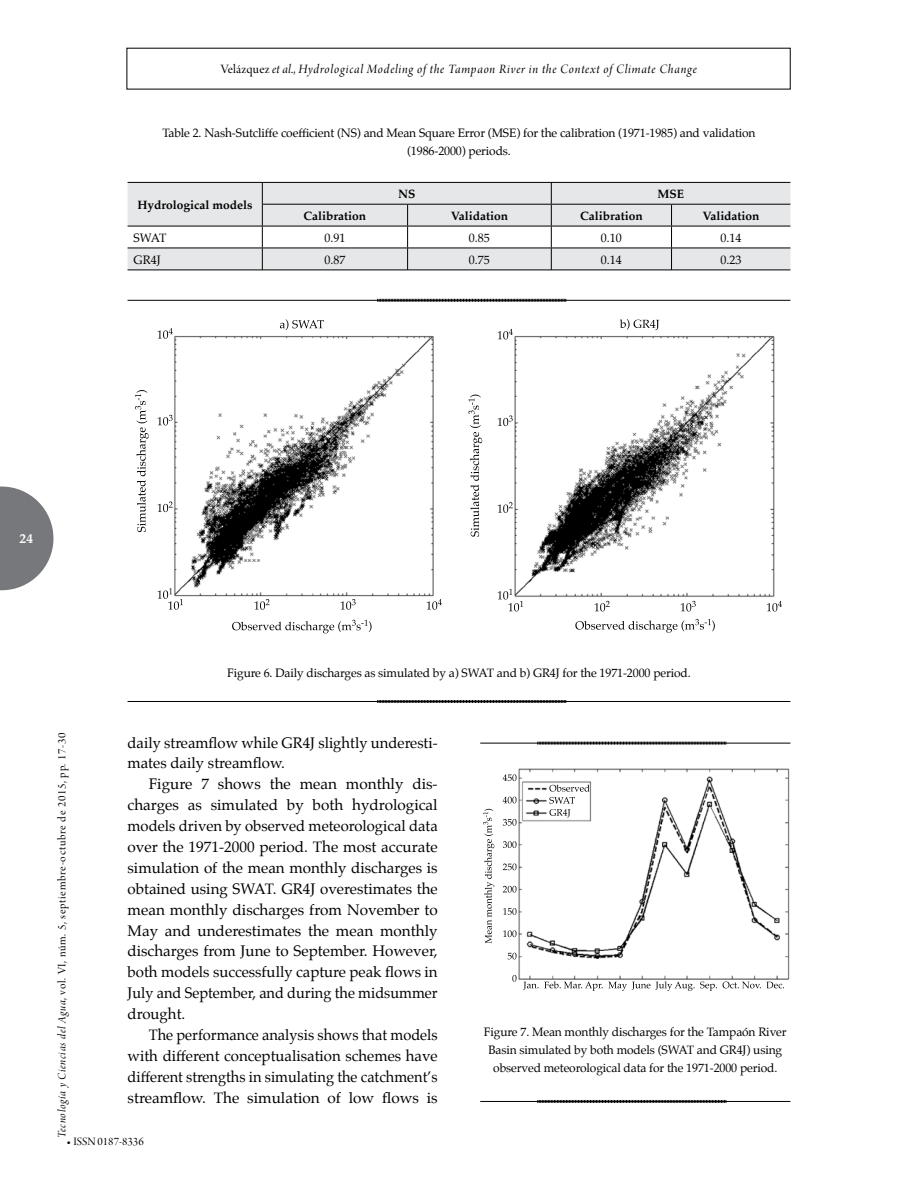
<style>
.page{position:relative;width:918px;height:1188px;background:#fff}
.page>*{position:absolute;margin:0;border:0;box-sizing:border-box;transform-origin:0 0}
.t1{font:15px/20.9px "Palatino";color:#000;text-align:justify}
.t2{font:13.5px "Arno Pro Italic Display";letter-spacing:.055em;color:#000}
.t3{font:700 13.5px "Palatino";color:#fff}
.t4{font:12px/18px "Palatino";letter-spacing:-.01em;color:#000;text-align:center}
.t5{font:12px "Arno Pro Display";letter-spacing:.06em;color:#000}
.t6{font:700 12px "Palatino";color:#000}
.t7{font:12px "Arno Pro Display";color:#000}
.s1{font-family:"Arno Pro Display"}
.s2{font-family:"Arno Pro Italic Display"}
.s3{font-family:"Arno Pro"}
</style>
<div class="page">
<svg style="left:0;top:487px;width:53px;height:103px"></svg>
<img style="left:136px;top:319px;width:642px;height:315px">
<img style="left:306px;top:620px;width:62px;height:10px">
<img style="left:649px;top:619px;width:62px;height:10px">
<img style="left:286px;top:319px;width:32px;height:11px">
<img style="left:620px;top:319px;width:35px;height:11px">
<img style="left:180px;top:599px;width:262px;height:6px">
<img style="left:520px;top:601px;width:262px;height:6px">
<img style="left:135px;top:390px;width:12px;height:20px">
<img style="left:468px;top:395px;width:13px;height:19px">
<img style="left:158px;top:328px;width:15px;height:93px">
<img style="left:498px;top:329px;width:15px;height:93px">
<hr style="left:128px;top:300px;width:662px;height:1px;background:#000">
<svg style="left:377px;top:299px;width:190px;height:3px"></svg>
<svg style="left:128px;top:183px;width:662px;height:87px;fill:#e6e7e8"></svg>
<hr style="left:262px;top:204px;width:146px;height:1px;background:#000">
<hr style="left:408px;top:204px;width:143px;height:1px;background:#000">
<hr style="left:551px;top:204px;width:121px;height:1px;background:#000">
<hr style="left:672px;top:204px;width:118px;height:1px;background:#000">
<hr style="left:128px;top:226px;width:134px;height:1px;background:#000">
<hr style="left:262px;top:226px;width:146px;height:1px;background:#000">
<hr style="left:408px;top:226px;width:143px;height:1px;background:#000">
<hr style="left:551px;top:226px;width:121px;height:1px;background:#000">
<hr style="left:672px;top:226px;width:118px;height:1px;background:#000">
<hr style="left:128px;top:248px;width:134px;height:1px;background:#000">
<hr style="left:262px;top:248px;width:146px;height:1px;background:#000">
<svg style="left:262px;top:183px;width:1px;height:87px"></svg>
<hr style="left:408px;top:248px;width:143px;height:1px;background:#000">
<svg style="left:407px;top:205px;width:1px;height:65px"></svg>
<hr style="left:551px;top:248px;width:121px;height:1px;background:#000">
<svg style="left:551px;top:183px;width:1px;height:87px"></svg>
<hr style="left:672px;top:248px;width:118px;height:1px;background:#000">
<svg style="left:671px;top:205px;width:1px;height:65px"></svg>
<hr style="left:128px;top:182px;width:662px;height:1px;background:#000">
<hr style="left:128px;top:270px;width:662px;height:1px;background:#000">
<hr style="left:128px;top:701px;width:662px;height:1px;background:#000">
<svg style="left:377px;top:700px;width:190px;height:3px"></svg>
<img style="left:484px;top:768px;width:306px;height:223px">
<img style="left:554px;top:981px;width:128px;height:7px">
<img style="left:700px;top:982px;width:73px;height:6px">
<img style="left:549px;top:785px;width:41px;height:7px">
<img style="left:483px;top:809px;width:10px;height:16px">
<img style="left:503px;top:774px;width:13px;height:29px">
<hr style="left:480px;top:743px;width:310px;height:1px;background:#000">
<svg style="left:537px;top:742px;width:190px;height:3px"></svg>
<hr style="left:480px;top:1101px;width:310px;height:1px;background:#000">
<svg style="left:537px;top:1100px;width:190px;height:3px"></svg>
<p class="t2" style="left:221px;top:61px;width:478px"><span class="s1">Velázquez</span> et al<span class="s1">.,</span> Hydrological Modeling of the Tampaon River in the Context of Climate Change</p>
<p class="t4" style="left:162px;top:124px;width:595px">Table 2. Nash-Sutcliffe coefficient (NS) and Mean Square Error (MSE) for the calibration (1971-1985) and validation (1986-2000) periods.</p>
<p class="t6" style="left:137px;top:195px;width:116px">Hydrological models</p>
<p class="t6" style="left:398px;top:184px;width:19px">NS</p>
<p class="t6" style="left:658px;top:184px;width:28px">MSE</p>
<p class="t6" style="left:304px;top:206px;width:64px">Calibration</p>
<p class="t6" style="left:451px;top:206px;width:59px">Validation</p>
<p class="t6" style="left:580px;top:206px;width:64px">Calibration</p>
<p class="t6" style="left:702px;top:206px;width:59px">Validation</p>
<p class="t4" style="left:134px;top:229px;width:34px">SWAT</p>
<p class="t4" style="left:324px;top:229px;width:22px">0.91</p>
<p class="t4" style="left:469px;top:229px;width:22px">0.85</p>
<p class="t4" style="left:601px;top:229px;width:22px">0.10</p>
<p class="t4" style="left:721px;top:229px;width:22px">0.14</p>
<p class="t4" style="left:134px;top:251px;width:29px">GR4J</p>
<p class="t4" style="left:324px;top:251px;width:22px">0.87</p>
<p class="t4" style="left:469px;top:251px;width:22px">0.75</p>
<p class="t4" style="left:601px;top:251px;width:22px">0.14</p>
<p class="t4" style="left:721px;top:251px;width:22px">0.23</p>
<p class="t3" style="left:20px;top:526px;width:15px">24</p>
<p class="t4" style="left:227px;top:664px;width:465px">Figure 6. Daily discharges as simulated by a) SWAT and b) GR4J for the 1971-2000 period.</p>
<p class="t5" style="left:55px;top:1138px;width:407px;rotate:-90deg"><span class="s2">Tecnología y Ciencias del Agua</span>, vol. VI, núm. 5, septiembre-octubre de 2015, pp. 17-30</p>
<p class="t1" style="left:128px;top:732px;width:312px">daily streamflow while GR4J slightly underesti&shy;mates daily streamflow.</p>
<p class="t1" style="left:128px;top:774px;width:312px;text-indent:21px">Figure 7 shows the mean monthly dis&shy;charges as simulated by both hydrological models driven by observed meteorological data over the 1971-2000 period. The most accurate simulation of the mean monthly discharges is obtained using SWAT. GR4J overestimates the mean monthly discharges from November to May and underestimates the mean monthly discharges from June to September. However, both models successfully capture peak flows in July and September, and during the midsummer drought.</p>
<p class="t1" style="left:128px;top:1024px;width:312px;text-indent:21px">The performance analysis shows that models with different conceptualisation schemes have different strengths in simulating the catchment’s streamflow. The simulation of low flows is</p>
<p class="t7" style="left:66px;top:1135px;width:79px"><span class="s3">•</span> ISSN 0187-8336</p>
<p class="t4" style="left:484px;top:1023px;width:304px">Figure 7. Mean monthly discharges for the Tampaón River<br>Basin simulated by both models (SWAT and GR4J) using observed meteorological data for the 1971-2000 period.</p>
</div>
